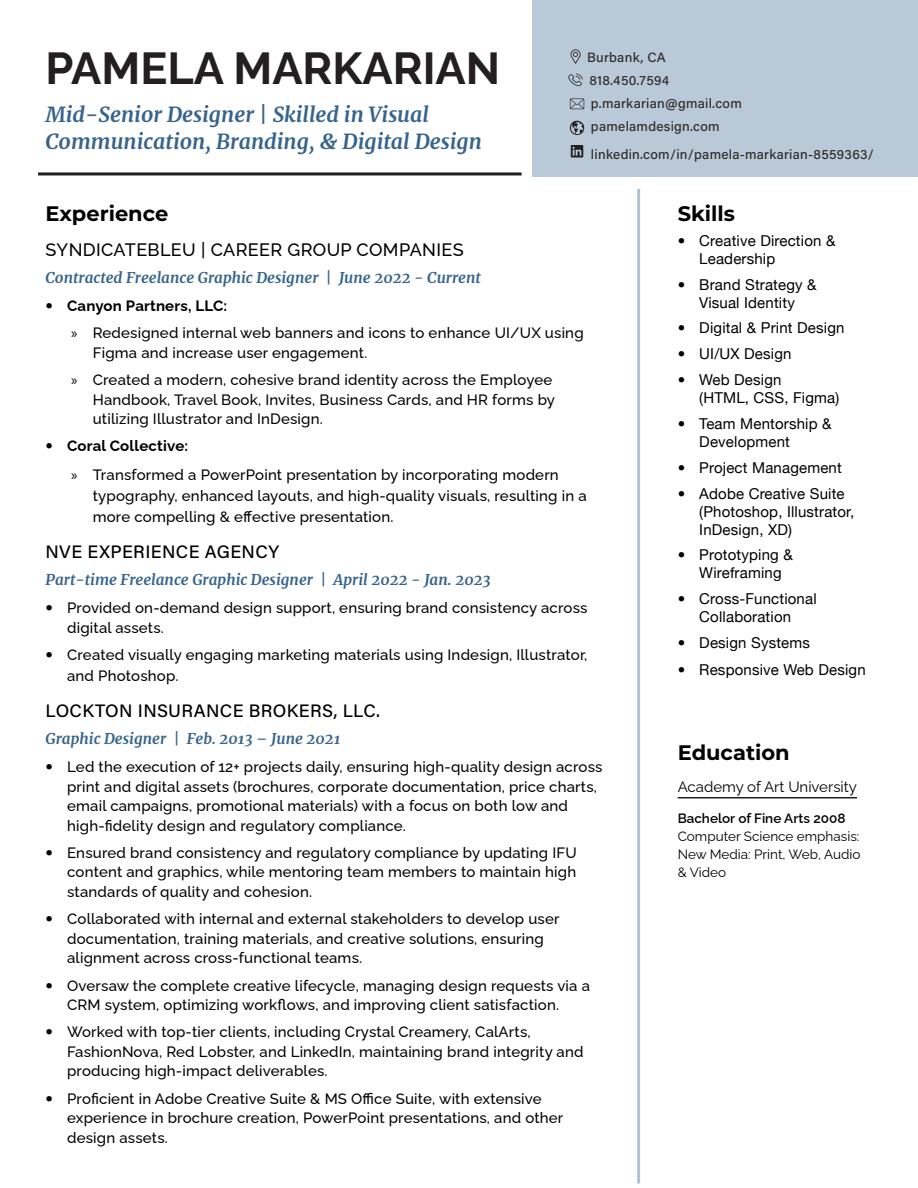
<style>
.page{position:relative;width:918px;height:1188px;background:#fff}
.page>*{position:absolute;margin:0;border:0;box-sizing:border-box;transform-origin:0 0}
.Title_of_Article{font:700 45px "Raleway";color:#231f20}
.Header_1{font:italic 700 21px/27px "Merriweather";color:#37648c}
.Header_1-2{font:700 21px "Montserrat";color:#010101}
.Header_2{font:500 18px "Acumin Pro";letter-spacing:.02em;color:#010101}
.Header_2-2{font:500 18px "Raleway";letter-spacing:.02em;color:#010101}
.t1{font:500 15px/19.5px "Raleway";letter-spacing:.01em;color:#010101}
.t2{font:15px/18px "Helvetica Neue";letter-spacing:.01em;color:#010101}
.Header_3{font:italic 700 15px "Merriweather";color:#37648c}
.t3{font:700 15px "Raleway";letter-spacing:.01em;color:#010101}
.Sidebar_Header{font:15px "Raleway";color:#010101}
.Exhibit{font:500 13.5px "Acumin Pro";letter-spacing:.02em;color:#2e2928}
.Sidebar{font:13.5px/18px "Raleway";color:#010101}
.s1{font-family:"Helvetica Neue";font-weight:300}
.s2{font-family:"Myriad Pro";font-weight:400}
.s3{font-weight:300}
.s4{font-weight:600}
</style>
<div class="page">
<div style="left:532px;top:0;width:386px;height:177px;background:#b9c9d7"></div>
<hr style="left:678px;top:797px;width:179px;height:1px;background:#231f20">
<hr style="left:38px;top:172px;width:484px;height:3px;background:#231f20">
<hr style="left:637px;top:189px;width:3px;height:995px;background:#37648c">
<svg style="left:569px;top:121px;width:15px;height:14px"></svg>
<svg style="left:568px;top:74px;width:15px;height:12px"></svg>
<svg style="left:570px;top:98px;width:14px;height:11px"></svg>
<svg style="left:571px;top:49px;width:10px;height:15px"></svg>
<svg style="left:571px;top:145px;width:12px;height:12px"></svg>
<p class="Title_of_Article" style="left:46px;top:32px;width:456px">PAMELA MARKARIAN</p>
<p class="Header_1" style="left:46px;top:100px;width:438px">Mid-Senior Designer | Skilled in Visual<br>Communication, Branding, &amp; Digital Design</p>
<p class="Exhibit" style="left:587px;top:48px;width:80px">Burbank, CA</p>
<p class="Exhibit" style="left:589px;top:71px;width:81px">818.450.7594</p>
<p class="Exhibit" style="left:591px;top:94px;width:152px">p.markarian@gmail.com</p>
<p class="Exhibit" style="left:591px;top:117px;width:130px">pamelamdesign.com</p>
<p class="Exhibit" style="left:591px;top:145px;width:285px">linkedin.com/in/pamela-markarian-8559363/</p>
<p class="Header_1-2" style="left:46px;top:198px;width:124px">Experience</p>
<p class="Header_2-2" style="left:46px;top:235px;width:420px">SYNDICATEBLEU | CAREER GROUP COMPANIES</p>
<p class="Header_3" style="left:46px;top:267px;width:437px">Contracted Freelance Graphic Designer | June 2022 - Current</p>
<p class="t3" style="left:46px;top:294px;width:183px"><span class="s1">•</span> Canyon Partners, LLC:</p>
<p class="t1" style="left:93px;top:322px;width:492px;text-indent:-22px"><span class="s2">»</span> Redesigned internal web banners and icons to enhance UI/UX using<br>Figma and increase user engagement.</p>
<p class="t1" style="left:93px;top:368px;width:464px;text-indent:-22px"><span class="s2">»</span> Created a modern, cohesive brand identity across the Employee<br>Handbook, Travel Book, Invites, Business Cards, and HR forms by utilizing Illustrator and InDesign.</p>
<p class="t3" style="left:46px;top:434px;width:144px"><span class="s1">•</span> Coral Collective:</p>
<p class="t1" style="left:93px;top:463px;width:495px;line-height:21px;text-indent:-22px"><span class="s2">»</span> Transformed a PowerPoint presentation by incorporating modern typography, enhanced layouts, and high-quality visuals, resulting in a more compelling &amp; effective presentation.</p>
<p class="Header_2" style="left:46px;top:539px;width:235px">NVE EXPERIENCE AGENCY</p>
<p class="Header_3" style="left:46px;top:569px;width:447px">Part-time Freelance Graphic Designer | April 2022 - Jan. 2023</p>
<p class="t1" style="left:67px;top:597px;width:522px;text-indent:-22px"><span class="s1">•</span> Provided on-demand design support, ensuring brand consistency across digital assets.</p>
<p class="t1" style="left:67px;top:643px;width:522px;line-height:21px;text-indent:-22px"><span class="s1">•</span> Created visually engaging marketing materials using Indesign, Illustrator, and Photoshop.</p>
<p class="Header_2" style="left:46px;top:698px;width:336px">LOCKTON INSURANCE BROKERS, LLC.</p>
<p class="Header_3" style="left:46px;top:728px;width:297px">Graphic Designer | Feb. 2013 – June 2021</p>
<p class="t1" style="left:67px;top:755px;width:537px;text-indent:-22px"><span class="s1">•</span> Led the execution of 12+ projects daily, ensuring high-quality design across print and digital assets (brochures, corporate documentation, price charts, email campaigns, promotional materials) with a focus on both low and high-fidelity design and regulatory compliance.</p>
<p class="t1" style="left:67px;top:841px;width:511px;text-align:justify;text-indent:-22px"><span class="s1">•</span> Ensured brand consistency and regulatory compliance by updating IFU content and graphics, while mentoring team members to maintain high standards of quality and cohesion.</p>
<p class="t1" style="left:67px;top:907px;width:494px;text-indent:-22px"><span class="s1">•</span> Collaborated with internal and external stakeholders to develop user documentation, training materials, and creative solutions, ensuring alignment across cross-functional teams.</p>
<p class="t1" style="left:67px;top:974px;width:524px;text-indent:-22px"><span class="s1">•</span> Oversaw the complete creative lifecycle, managing design requests via a<br>CRM system, optimizing workflows, and improving client satisfaction.</p>
<p class="t1" style="left:67px;top:1021px;width:518px;text-indent:-22px"><span class="s1">•</span> Worked with top-tier clients, including Crystal Creamery, CalArts,<br>FashionNova, Red Lobster, and LinkedIn, maintaining brand integrity and producing high-impact deliverables.</p>
<p class="t1" style="left:67px;top:1087px;width:498px;text-indent:-22px"><span class="s1">•</span> Proficient in Adobe Creative Suite &amp; MS Office Suite, with extensive experience in brochure creation, PowerPoint presentations, and other design assets.</p>
<p class="Header_1-2" style="left:678px;top:198px;width:59px">Skills</p>
<p class="t2" style="left:699px;top:232px;width:138px;text-indent:-22px"><span class="s3">•</span> Creative Direction &amp;<br>Leadership</p>
<p class="t2" style="left:678px;top:276px;width:141px;text-align:center"><span class="s3">•</span> Brand Strategy &amp;<br>Visual Identity</p>
<p class="t2" style="left:678px;top:320px;width:168px"><span class="s3">•</span> Digital &amp; Print Design</p>
<p class="t2" style="left:678px;top:346px;width:115px"><span class="s3">•</span> UI/UX Design</p>
<p class="t2" style="left:699px;top:372px;width:142px;text-indent:-22px"><span class="s3">•</span> Web Design<br>(HTML, CSS, Figma)</p>
<p class="t2" style="left:699px;top:415px;width:134px;text-indent:-22px"><span class="s3">•</span> Team Mentorship &amp;<br>Development</p>
<p class="t2" style="left:678px;top:459px;width:166px"><span class="s3">•</span> Project Management</p>
<p class="t2" style="left:699px;top:485px;width:156px;text-indent:-22px"><span class="s3">•</span> Adobe Creative Suite (Photoshop, Illustrator,<br>InDesign, XD)</p>
<p class="t2" style="left:699px;top:547px;width:95px;text-indent:-22px"><span class="s3">•</span> Prototyping &amp;<br>Wireframing</p>
<p class="t2" style="left:678px;top:591px;width:141px;text-align:center"><span class="s3">•</span> Cross-Functional<br>Collaboration</p>
<p class="t2" style="left:678px;top:635px;width:134px"><span class="s3">•</span> Design Systems</p>
<p class="t2" style="left:678px;top:662px;width:189px"><span class="s3">•</span> Responsive Web Design</p>
<p class="Header_1-2" style="left:678px;top:738px;width:114px">Education</p>
<p class="Sidebar_Header" style="left:678px;top:774px;width:181px">Academy of Art University</p>
<p class="Sidebar" style="left:678px;top:808px;width:184px"><span class="s4">Bachelor of Fine Arts 2008<br></span>Computer Science emphasis:<br>New Media: Print, Web, Audio &amp; Video</p>
</div>
